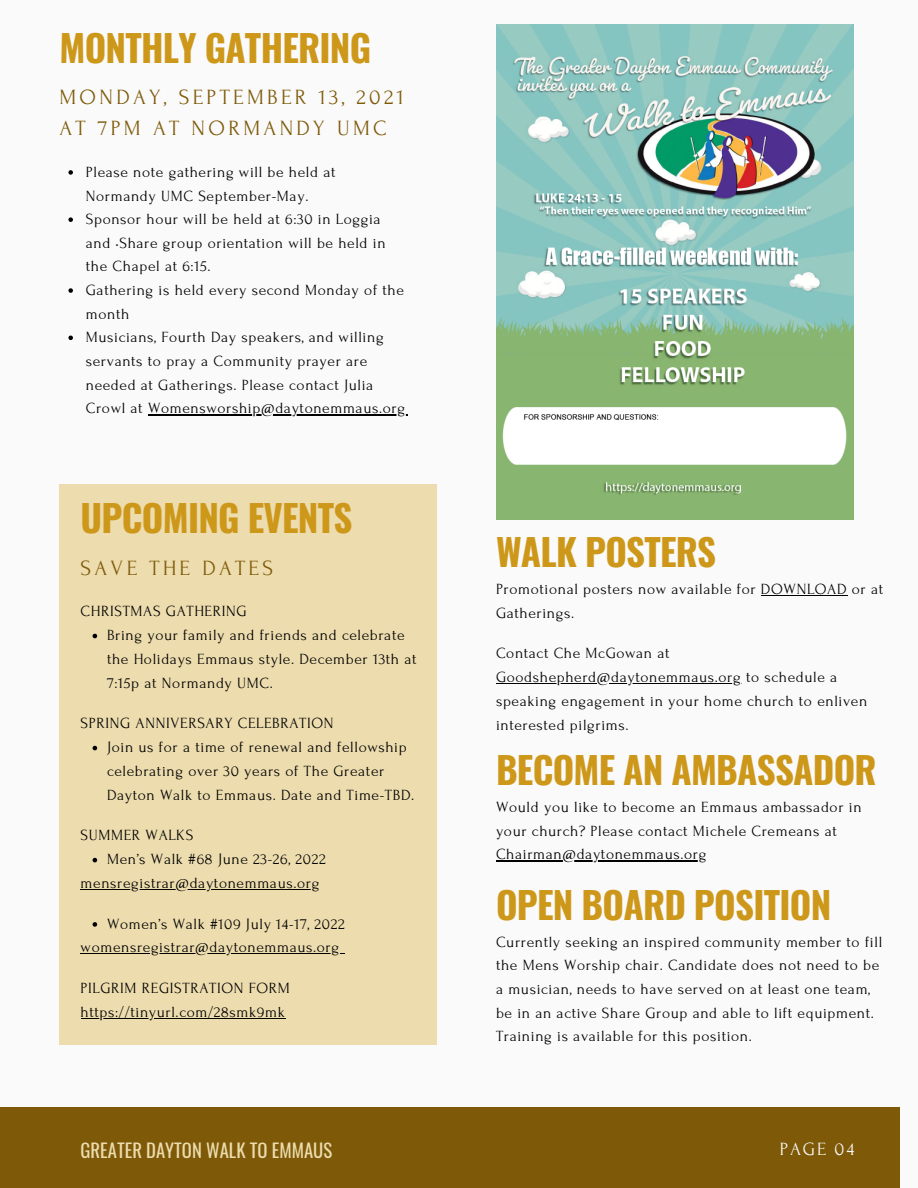
<style>
.page{position:relative;width:918px;height:1188px;background:#fafafa}
.page>*{position:absolute;margin:0;border:0;box-sizing:border-box;transform-origin:0 0}
.t1{font:700 36.9px "Oswald";letter-spacing:-.02em;color:#cd981a}
.t2{font:21.75px/30.3px "Forum";letter-spacing:.15em;color:#7e5a08}
.t3{font:18.6px "Oswald";color:#ecdcae}
.t4{font:18.6px "Forum";letter-spacing:.1em;color:#fafafa}
.t5{font:15.45px/23.7px "Forum";letter-spacing:.04em;color:#000}
</style>
<div class="page">
<svg style="left:68px;top:170px;width:5px;height:5px"></svg>
<svg style="left:68px;top:217px;width:5px;height:5px"></svg>
<svg style="left:68px;top:288px;width:5px;height:5px"></svg>
<svg style="left:68px;top:336px;width:5px;height:4px"></svg>
<hr style="left:148px;top:414px;width:258px;height:1px;background:#000">
<img style="left:496px;top:25px;width:358px;height:495px">
<div style="left:59px;top:484px;width:378px;height:561px;background:#ecdcae"></div>
<svg style="left:93px;top:634px;width:4px;height:4px"></svg>
<svg style="left:93px;top:746px;width:4px;height:4px"></svg>
<svg style="left:93px;top:858px;width:4px;height:4px"></svg>
<svg style="left:93px;top:922px;width:4px;height:5px"></svg>
<hr style="left:81px;top:889px;width:239px;height:1px;background:#000">
<hr style="left:81px;top:953px;width:259px;height:1px;background:#000">
<hr style="left:81px;top:1018px;width:204px;height:1px;background:#000">
<hr style="left:761px;top:595px;width:86px;height:1px;background:#000">
<hr style="left:496px;top:683px;width:245px;height:1px;background:#000">
<div style="left:0;top:1107px;width:900px;height:81px;background:#7e5a08"></div>
<hr style="left:496px;top:860px;width:211px;height:1px;background:#000">
<p class="t1" style="left:59px;top:19px;width:313px">MONTHLY GATHERING</p>
<p class="t2" style="left:59px;top:82px;width:346px">MONDAY, SEPTEMBER 13, 2021<br>AT 7PM AT NORMANDY UMC</p>
<p class="t5" style="left:86px;top:160px;width:251px">Please note gathering will be held at<br>Normandy UMC September-May.</p>
<p class="t5" style="left:86px;top:208px;width:301px">Sponsor hour will be held at 6:30 in Loggia and •Share group orientation will be held in the Chapel at 6:15.</p>
<p class="t5" style="left:86px;top:279px;width:320px">Gathering is held every second Monday of the month</p>
<p class="t5" style="left:86px;top:326px;width:321px">Musicians, Fourth Day speakers, and willing servants to pray a Community prayer are needed at Gatherings. Please contact Julia Crowl at Womensworship@daytonemmaus.org</p>
<p class="t1" style="left:81px;top:489px;width:273px">UPCOMING EVENTS</p>
<p class="t2" style="left:81px;top:553px;width:194px">SAVE THE DATES</p>
<p class="t5" style="left:81px;top:600px;width:168px">CHRISTMAS GATHERING</p>
<p class="t5" style="left:107px;top:624px;width:311px">Bring your family and friends and celebrate the Holidays Emmaus style. December 13th at<br>7:15p at Normandy UMC.</p>
<p class="t5" style="left:81px;top:712px;width:254px">SPRING ANNIVERSARY CELEBRATION</p>
<p class="t5" style="left:107px;top:736px;width:309px">Join us for a time of renewal and fellowship celebrating over 30 years of The Greater<br>Dayton Walk to Emmaus. Date and Time-TBD.</p>
<p class="t5" style="left:81px;top:824px;width:114px">SUMMER WALKS</p>
<p class="t5" style="left:81px;top:872px;width:240px">mensregistrar@daytonemmaus.org</p>
<p class="t5" style="left:107px;top:848px;width:220px">Men’s Walk #68 June 23-26, 2022</p>
<p class="t5" style="left:107px;top:912px;width:239px">Women’s Walk #109 July 14-17, 2022</p>
<p class="t5" style="left:81px;top:936px;width:260px">womensregistrar@daytonemmaus.org</p>
<p class="t5" style="left:81px;top:976px;width:211px">PILGRIM REGISTRATION FORM https://tinyurl.com/28smk9mk</p>
<p class="t1" style="left:496px;top:523px;width:222px">WALK POSTERS</p>
<p class="t5" style="left:496px;top:577px;width:389px">Promotional posters now available for DOWNLOAD or at<br>Gatherings.</p>
<p class="t5" style="left:496px;top:641px;width:373px">Contact Che McGowan at Goodshepherd@daytonemmaus.org to schedule a speaking engagement in your home church to enliven interested pilgrims.</p>
<p class="t1" style="left:496px;top:741px;width:382px">BECOME AN AMBASSADOR</p>
<p class="t5" style="left:496px;top:795px;width:367px">Would you like to become an Emmaus ambassador in your church? Please contact Michele Cremeans at<br>Chairman@daytonemmaus.org</p>
<p class="t1" style="left:496px;top:876px;width:337px">OPEN BOARD POSITION</p>
<p class="t5" style="left:496px;top:930px;width:388px">Currently seeking an inspired community member to fill the Mens Worship chair. Candidate does not need to be a musician, needs to have served on at least one team, be in an active Share Group and able to lift equipment.<br>Training is available for this position.</p>
<p class="t3" style="left:81px;top:1136px;width:253px">GREATER DAYTON WALK TO EMMAUS</p>
<p class="t4" style="left:780px;top:1139px;width:76px">PAGE 04</p>
</div>
